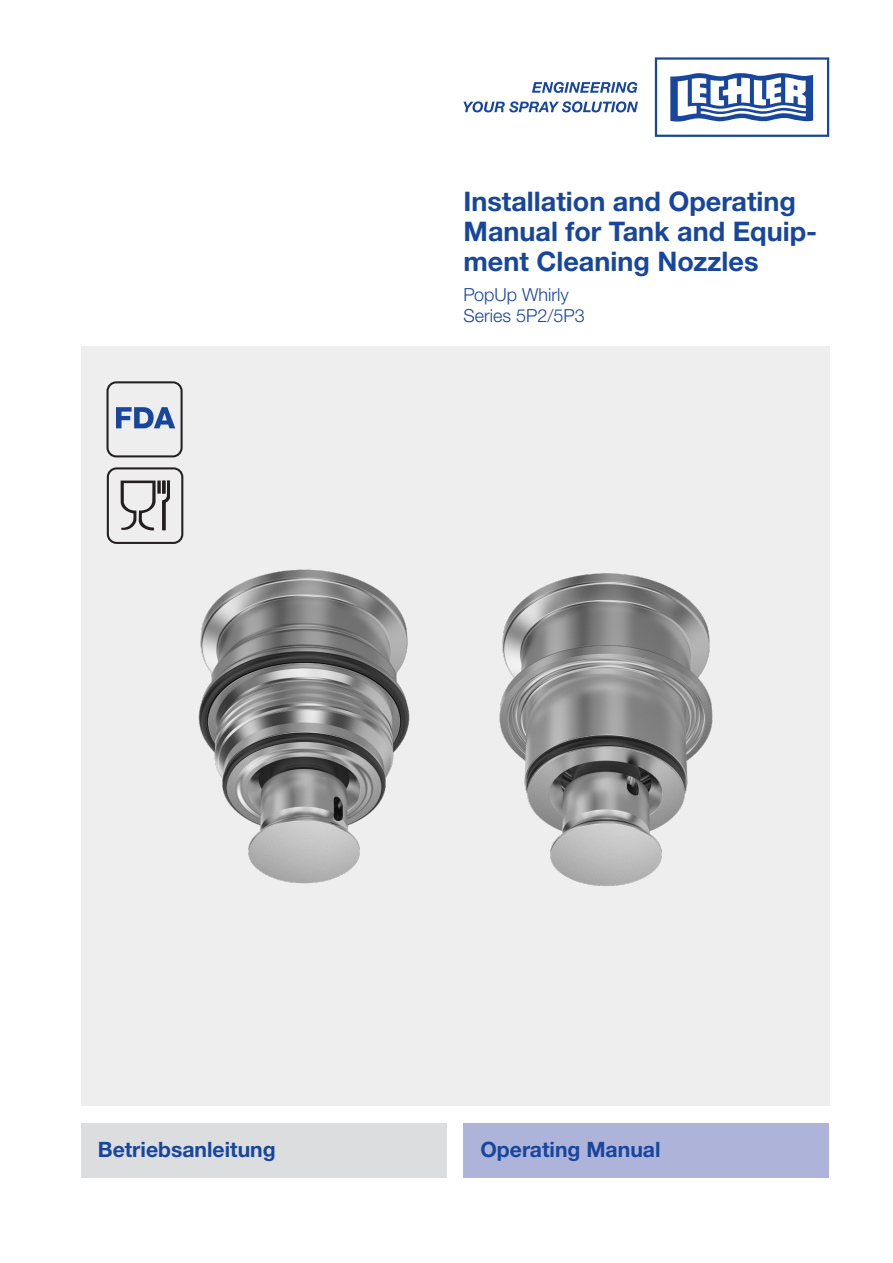
<style>
.page{position:relative;width:893px;height:1263px;background:#fff}
.page>*{position:absolute;margin:0;border:0;box-sizing:border-box;transform-origin:0 0}
.t1{font:700 27px/30px "Helvetica Neue LTW1 G";color:#18469d}
.t2{font:700 21.15px "Helvetica Neue LTW1 G";color:#18469d}
.t3{font:300 18px/21.6px "Helvetica Neue LTW1 G";color:#18469d}
</style>
<div class="page">
<div style="left:655px;top:57px;width:174px;height:80px;border:2px solid #18469d"></div>
<svg style="left:670px;top:73px;width:143px;height:49px"></svg>
<svg style="left:532px;top:82px;width:105px;height:11px"></svg>
<svg style="left:463px;top:101px;width:175px;height:11px"></svg>
<div style="left:81px;top:347px;width:748px;height:759px;background:#eeeeef"></div>
<div style="left:463px;top:1123px;width:366px;height:55px;background:#aeb3d9"></div>
<div style="left:81px;top:1123px;width:365px;height:55px;background:#dcdddf"></div>
<div style="left:107px;top:467px;width:76px;height:77px;border:2px solid #231f20;border-radius:9px"></div>
<svg style="left:121px;top:481px;width:49px;height:49px"></svg>
<svg style="left:116px;top:407px;width:59px;height:21px"></svg>
<div style="left:107px;top:381px;width:76px;height:76px;border:2px solid #231f20;border-radius:9px"></div>
<img style="left:198px;top:569px;width:212px;height:315px">
<img style="left:499px;top:573px;width:214px;height:313px">
<p class="t1" style="left:463px;top:186px;width:355px">Installation and Operating<br>Manual for Tank and Equip&shy;ment Cleaning Nozzles</p>
<p class="t3" style="left:463px;top:283px;width:123px">PopUp Whirly<br>Series 5P2/5P3</p>
<p class="t2" style="left:98px;top:1137px;width:179px">Betriebsanleitung</p>
<p class="t2" style="left:480px;top:1137px;width:181px">Operating Manual</p>
</div>
